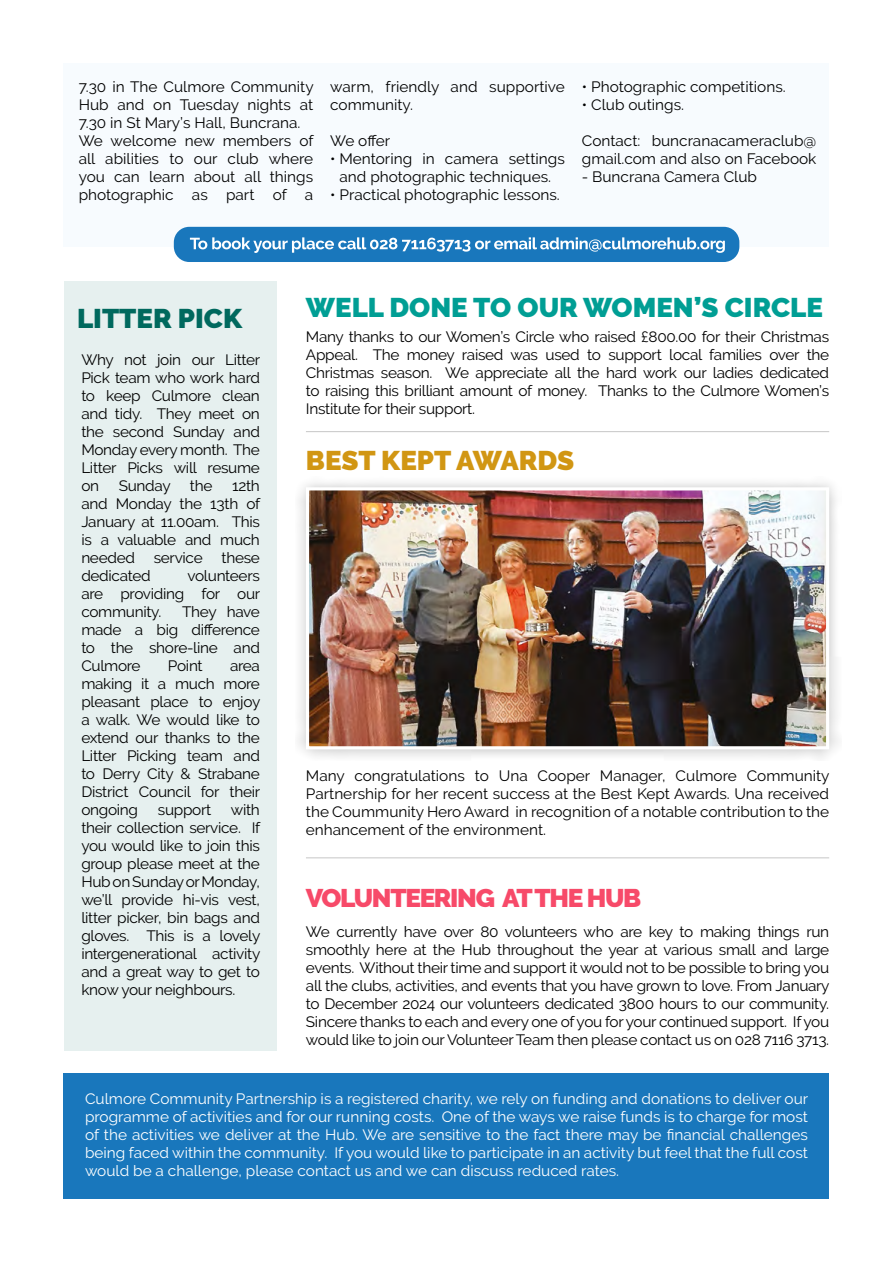
<style>
.page{position:relative;width:893px;height:1263px;background:#fff}
.page>*{position:absolute;margin:0;border:0;box-sizing:border-box;transform-origin:0 0}
.t1{font:900 27px "Raleway";color:#009e94}
.t2{font:900 27px "Raleway";color:#d19613}
.t3{font:900 27px "Raleway";color:#00695e}
.t4{font:900 25.5px "Raleway";letter-spacing:-.05em;color:#f74a69}
.t5{font:15px/18px "Raleway";letter-spacing:-.02em;color:#000;text-align:justify}
.t6{font:15px/18px "Raleway";color:#fff;text-align:justify}
.t7{font:15px/18px "Raleway";color:#000}
</style>
<div class="page">
<div style="left:64px;top:281px;width:213px;height:769px;background:#e6f0ef"></div>
<div style="left:295px;top:477px;width:546px;height:284px;background:#000;opacity:.25"></div>
<img style="left:310px;top:491px;width:515px;height:254px">
<div style="left:306px;top:487px;width:523px;height:262px;border:3px solid #fff"></div>
<hr style="left:306px;top:431px;width:523px;height:1px;background:#c6c6c6">
<hr style="left:306px;top:857px;width:523px;height:1px;background:#c6c6c6">
<div style="left:64px;top:64px;width:765px;height:183px;background:#f7fbfe"></div>
<div style="left:64px;top:1074px;width:765px;height:125px;background:#1977bc"></div>
<div style="left:174px;top:227px;width:565px;height:35px;background:#1977bc;border-radius:15px"></div>
<svg style="left:190px;top:237px;width:535px;height:16px"></svg>
<p class="t7" style="left:79px;top:77px;width:237px">7.30 in The Culmore Community<br>Hub and on Tuesday nights at<br>7.30 in St Mary’s Hall, Buncrana.<br>We welcome new members of all abilities to our club where you can learn about all things photographic as part of a</p>
<p class="t7" style="left:330px;top:77px;width:236px">warm, friendly and supportive community.</p>
<p class="t5" style="left:330px;top:131px;width:62px">We offer</p>
<p class="t7" style="left:330px;top:149px;width:236px;text-align:center">• Mentoring in camera settings and photographic techniques.</p>
<p class="t7" style="left:330px;top:185px;width:231px">• Practical photographic lessons.</p>
<p class="t7" style="left:582px;top:77px;width:205px">• Photographic competitions.</p>
<p class="t7" style="left:582px;top:95px;width:104px">• Club outings.</p>
<p class="t7" style="left:582px;top:131px;width:236px">Contact: buncranacameraclub@ gmail.com and also on Facebook</p>
<p class="t7" style="left:582px;top:167px;width:177px">- Buncrana Camera Club</p>
<h1 class="t3" style="left:77px;top:303px;width:167px">LITTER PICK</h1>
<p class="t5" style="left:81px;top:351px;width:180px">Why not join our Litter Pick team who work hard to keep Culmore clean and tidy. They meet on the second Sunday and Monday every month. The Litter Picks will resume on</p>
<p class="t5" style="left:81px;top:477px;width:180px;text-indent:151px">12th and Monday the 13th of January at 11.00am. This is a valuable and much needed</p>
<p class="t5" style="left:119px;top:477px;width:53px">Sunday</p>
<p class="t5" style="left:190px;top:477px;width:24px">the</p>
<p class="t5" style="left:154px;top:549px;width:51px">service</p>
<p class="t5" style="left:222px;top:549px;width:40px">these</p>
<p class="t5" style="left:81px;top:567px;width:180px;text-indent:106px">volunteers are providing for our community.</p>
<p class="t5" style="left:81px;top:567px;width:71px">dedicated</p>
<p class="t5" style="left:81px;top:603px;width:180px;text-indent:101px">They have made a big difference to the shore-line and Culmore</p>
<p class="t5" style="left:168px;top:657px;width:36px">Point</p>
<p class="t5" style="left:81px;top:657px;width:181px;text-indent:149px">area making it a much more pleasant place to enjoy a walk. We would like to extend our thanks to the Litter Picking team and to Derry City &amp; Strabane District Council for their ongoing</p>
<p class="t5" style="left:81px;top:801px;width:180px;text-indent:150px">with their collection service. If you would like to join this group please meet at the Hub on Sunday or Monday, we’ll provide hi-vis vest, litter picker, bin bags and gloves. This is a lovely intergenerational activity and a great way to get to know your neighbours.</p>
<p class="t5" style="left:158px;top:801px;width:55px">support</p>
<h1 class="t1" style="left:306px;top:292px;width:518px">WELL DONE TO OUR WOMEN’S CIRCLE</h1>
<p class="t5" style="left:306px;top:328px;width:525px">Many thanks to our Women’s Circle who raised £800.00 for their Christmas Appeal. The money raised was used to support local families over the Christmas season. We appreciate all the hard work our ladies dedicated to raising this brilliant amount of money. Thanks to the Culmore Women’s Institute for their support.</p>
<h1 class="t2" style="left:306px;top:445px;width:270px">BEST KEPT AWARDS</h1>
<p class="t5" style="left:306px;top:766px;width:525px">Many congratulations to Una Cooper Manager, Culmore Community Partnership for her recent success at the Best Kept Awards. Una received the Coummunity Hero Award in recognition of a notable contribution to the enhancement of the environment.</p>
<h2 class="t4" style="left:306px;top:883px;width:337px">VOLUNTEERING AT THE HUB</h2>
<p class="t5" style="left:306px;top:922px;width:525px">We currently have over 80 volunteers who are key to making things run smoothly here at the Hub throughout the year at various small and large events. Without their time and support it would not to be possible to bring you all the clubs, activities, and events that you have grown to love. From January to December 2024 our volunteers dedicated 3800 hours to our community.<br>Sincere thanks to each and every one of you for your continued support. If you would like to join our Volunteer Team then please contact us on 028 7116 3713.</p>
<p class="t6" style="left:85px;top:1090px;width:725px">Culmore Community Partnership is a registered charity, we rely on funding and donations to deliver our programme of activities and for our running costs. One of the ways we raise funds is to charge for most of the activities we deliver at the Hub. We are sensitive to the fact there may be financial challenges being faced within the community. If you would like to participate in an activity but feel that the full cost would be a challenge, please contact us and we can discuss reduced rates.</p>
</div>
